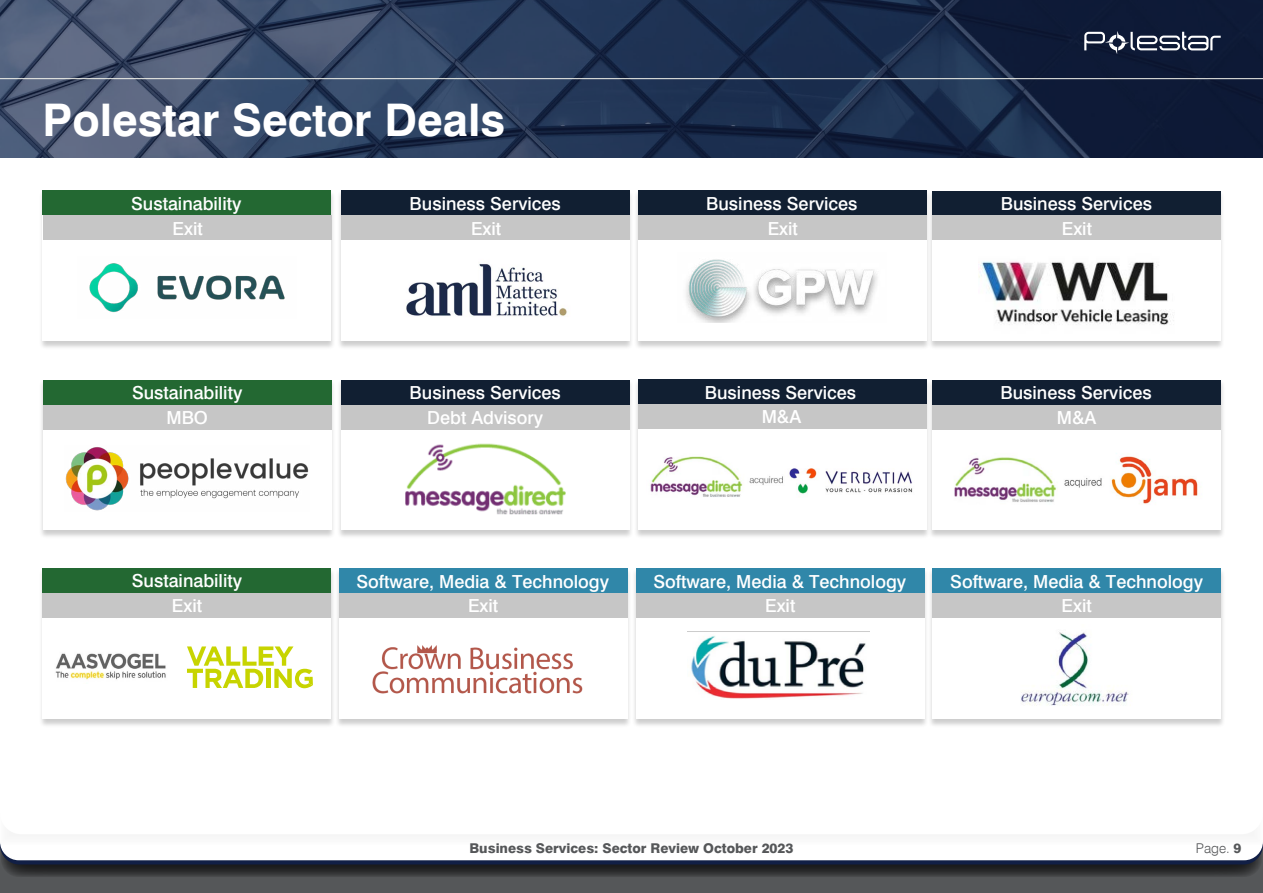
<style>
.page{position:relative;width:1263px;height:893px;background:#fff}
.page>*{position:absolute;margin:0;border:0;box-sizing:border-box;transform-origin:0 0}
.t1{font:700 45px "Swiss 721 BT";color:#fff}
.t2{font:500 18px/24.8px "Swiss 721 BT";color:#fff;text-align:center}
.t3{font:800 13.5px "Swiss 721 BT";color:#555759}
.t4{font:300 13.5px "Swiss 721 BT";color:#555759}
.s1{font-weight:800}
</style>
<div class="page">
<div style="left:0;top:816px;width:1263px;height:77px;background:#555759"></div>
<svg style="left:1px;top:866px;width:1261px;height:11px;background:#2e2f31"></svg>
<svg style="left:0;top:861px;width:1263px;height:5px;background:#141e39"></svg>
<svg style="left:0;top:845px;width:1263px;height:16px;background:#f2f3f5"></svg>
<div style="left:0;top:813px;width:1263px;height:32px;background:#fff"></div>
<hr style="left:1262px;top:813px;width:1px;height:32px;background:#555759">
<svg style="left:1262px;top:157px;width:1px;height:677px"></svg>
<svg style="left:0;top:0;width:1263px;height:157px;background:#283857"></svg>
<svg style="left:1084px;top:31px;width:137px;height:23px"></svg>
<hr style="left:0;top:78px;width:1262px;height:1px;background:#f4f4ec">
<div style="left:633px;top:379px;width:298px;height:160px;background:#000;opacity:.2"></div>
<div style="left:638px;top:379px;width:288px;height:151px;background:#fff"></div>
<div style="left:638px;top:379px;width:288px;height:25px;background:#111f32"></div>
<div style="left:638px;top:404px;width:288px;height:25px;background:#c6c6c6"></div>
<img style="left:650px;top:456px;width:263px;height:41px">
<div style="left:928px;top:379px;width:297px;height:160px;background:#000;opacity:.2"></div>
<div style="left:933px;top:379px;width:288px;height:151px;background:#fff"></div>
<div style="left:933px;top:380px;width:288px;height:25px;background:#111f32"></div>
<div style="left:933px;top:405px;width:288px;height:24px;background:#c6c6c6"></div>
<img style="left:954px;top:456px;width:244px;height:48px">
<div style="left:336px;top:379px;width:298px;height:160px;background:#000;opacity:.2"></div>
<div style="left:341px;top:379px;width:288px;height:151px;background:#fff"></div>
<div style="left:341px;top:380px;width:288px;height:25px;background:#111f32"></div>
<div style="left:341px;top:405px;width:288px;height:24px;background:#c6c6c6"></div>
<img style="left:405px;top:443px;width:160px;height:72px">
<div style="left:38px;top:379px;width:298px;height:160px;background:#000;opacity:.2"></div>
<div style="left:43px;top:379px;width:288px;height:151px;background:#fff"></div>
<div style="left:43px;top:380px;width:288px;height:25px;background:#236832"></div>
<div style="left:43px;top:405px;width:288px;height:24px;background:#c6c6c6"></div>
<img style="left:65px;top:447px;width:244px;height:64px">
<div style="left:336px;top:190px;width:298px;height:160px;background:#000;opacity:.2"></div>
<div style="left:341px;top:190px;width:288px;height:151px;background:#fff"></div>
<div style="left:341px;top:190px;width:288px;height:25px;background:#111f32"></div>
<div style="left:341px;top:215px;width:288px;height:25px;background:#c6c6c6"></div>
<img style="left:406px;top:264px;width:161px;height:52px">
<div style="left:38px;top:190px;width:298px;height:160px;background:#000;opacity:.2"></div>
<div style="left:43px;top:190px;width:288px;height:151px;background:#fff"></div>
<div style="left:43px;top:190px;width:288px;height:25px;background:#236832"></div>
<div style="left:43px;top:215px;width:288px;height:25px;background:#c6c6c6"></div>
<img style="left:89px;top:263px;width:196px;height:50px">
<div style="left:633px;top:190px;width:298px;height:160px;background:#000;opacity:.2"></div>
<div style="left:638px;top:190px;width:288px;height:151px;background:#fff"></div>
<div style="left:638px;top:190px;width:288px;height:25px;background:#111f32"></div>
<div style="left:638px;top:215px;width:288px;height:25px;background:#c6c6c6"></div>
<img style="left:686px;top:259px;width:191px;height:63px">
<div style="left:928px;top:190px;width:297px;height:160px;background:#000;opacity:.2"></div>
<div style="left:932px;top:190px;width:288px;height:151px;background:#fff"></div>
<div style="left:932px;top:191px;width:288px;height:24px;background:#111f32"></div>
<div style="left:932px;top:215px;width:288px;height:25px;background:#c6c6c6"></div>
<img style="left:979px;top:261px;width:195px;height:64px">
<div style="left:334px;top:568px;width:298px;height:160px;background:#000;opacity:.2"></div>
<div style="left:339px;top:568px;width:288px;height:151px;background:#fff"></div>
<div style="left:339px;top:593px;width:288px;height:25px;background:#c6c6c6"></div>
<img style="left:372px;top:645px;width:211px;height:49px">
<div style="left:339px;top:568px;width:288px;height:25px;background:#3087a9"></div>
<div style="left:631px;top:568px;width:298px;height:160px;background:#000;opacity:.2"></div>
<div style="left:636px;top:568px;width:288px;height:151px;background:#fff"></div>
<div style="left:636px;top:568px;width:288px;height:25px;background:#3087a9"></div>
<div style="left:636px;top:593px;width:288px;height:25px;background:#c6c6c6"></div>
<img style="left:691px;top:636px;width:175px;height:63px">
<div style="left:928px;top:568px;width:297px;height:160px;background:#000;opacity:.2"></div>
<div style="left:933px;top:568px;width:288px;height:151px;background:#fff"></div>
<div style="left:933px;top:568px;width:288px;height:25px;background:#3087a9"></div>
<div style="left:933px;top:593px;width:288px;height:25px;background:#c6c6c6"></div>
<img style="left:1021px;top:632px;width:108px;height:74px">
<div style="left:38px;top:568px;width:298px;height:160px;background:#000;opacity:.2"></div>
<div style="left:43px;top:568px;width:288px;height:151px;background:#fff"></div>
<div style="left:43px;top:568px;width:288px;height:25px;background:#236832"></div>
<div style="left:43px;top:593px;width:288px;height:25px;background:#c6c6c6"></div>
<img style="left:55px;top:653px;width:111px;height:27px">
<svg style="left:187px;top:646px;width:126px;height:42px"></svg>
<h1 class="t1" style="left:43px;top:92px;width:464px">Polestar Sector Deals</h1>
<p class="t2" style="left:131px;top:191px;width:112px">Sustainability<br>Exit</p>
<p class="t2" style="left:706px;top:191px;width:153px">Business Services<br>Exit</p>
<p class="t2" style="left:1001px;top:191px;width:153px">Business Services<br>Exit</p>
<p class="t2" style="left:410px;top:191px;width:153px">Business Services<br>Exit</p>
<p class="t2" style="left:132px;top:380px;width:112px">Sustainability<br>MBO</p>
<p class="t2" style="left:132px;top:568px;width:112px">Sustainability<br>Exit</p>
<p class="t2" style="left:410px;top:380px;width:153px">Business Services<br>Debt Advisory</p>
<p class="t2" style="left:705px;top:380px;width:153px">Business Services<br>M&amp;A</p>
<p class="t2" style="left:1000px;top:380px;width:153px">Business Services<br>M&amp;A</p>
<p class="t2" style="left:356px;top:569px;width:254px">Software, Media &amp; Technology</p>
<p class="t2" style="left:653px;top:569px;width:254px">Software, Media &amp; Technology<br>Exit</p>
<p class="t2" style="left:950px;top:569px;width:254px">Software, Media &amp; Technology<br>Exit</p>
<p class="t2" style="left:468px;top:593px;width:32px">Exit</p>
<p class="t3" style="left:469px;top:840px;width:326px">Business Services: Sector Review October 2023</p>
<p class="t4" style="left:1196px;top:840px;width:47px">Page. <span class="s1">9</span></p>
</div>
